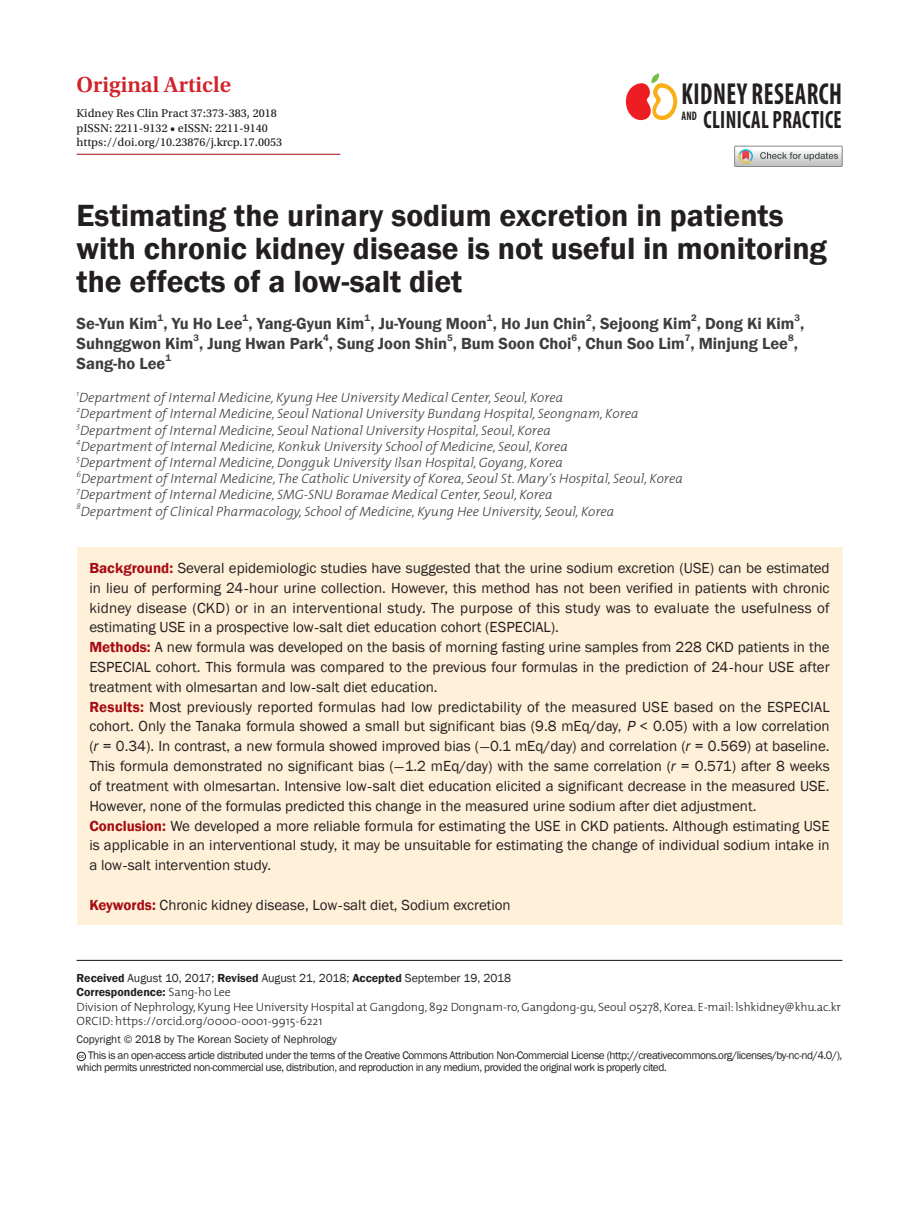
<style>
.page{position:relative;width:919px;height:1217px;background:#fff}
.page>*{position:absolute;margin:0;border:0;box-sizing:border-box;transform-origin:0 0}
.t1{font:600 31.5px/33px "Franklin Gothic";color:#231f20}
.t2{font:700 condensed 30.45px "Myriad Pro";letter-spacing:.02em;color:#231f20;scale:.82 1}
.t3{font:700 condensed 25.05px "Myriad Pro";letter-spacing:.02em;color:#231f20;scale:.82 1}
.t4{font:600 22.8px "Utopia Std";color:#d1232a}
.t5{font:600 16.5px "Franklin Gothic";color:#3e3e3f}
.t6{font:15px/19.8px "Franklin Gothic";color:#231f20}
.t7{font:italic 300 13.5px "The Mix";color:#3e3e3f}
.t8{font:300 12px/14.4px "The Mix";letter-spacing:-.01em;color:#231f20}
.t9{font:12px/14.4px "Utopia Std Capt";color:#231f20}
.t10{font:12px/14.4px "Franklin Gothic";color:#231f20}
.t11{font:11.25px/12px "Franklin Gothic";letter-spacing:-.04em;color:#231f20}
.t12{font:11.25px "Franklin Gothic";color:#231f20}
.t13{font:600 9.6px "Franklin Gothic";color:#3e3e3f}
.t14{font:italic 300 7.8px "The Mix";color:#3e3e3f}
.t15{font:3.9px "Gothic 725 BT Black A";color:#231f20}
.s1{color:#fff}
.s2{font-weight:600;color:#a70a12}
.s3{font-family:"Utopia Std Capt"}
.s4{font-style:italic}
.s5{font-weight:600}
.s6{font-family:"The Mix";font-weight:300}
</style>
<div class="page">
<div style="left:77px;top:547px;width:765px;height:377px;background:#fef0d9"></div>
<hr style="left:77px;top:154px;width:263px;height:1px;background:#a70a12">
<div style="left:734px;top:146px;width:108px;height:21px;border:1px solid #888688"></div>
<svg style="left:734px;top:146px;width:108px;height:20px"></svg>
<svg style="left:626px;top:73px;width:51px;height:47px"></svg>
<hr style="left:77px;top:959px;width:765px;height:1px;background:#231f20">
<div style="left:77px;top:1051px;width:9px;height:9px;border:1px solid #231f20;border-radius:50%"></div>
<h3 class="t4" style="left:77px;top:72px;width:156px">Original Article</h3>
<p class="t9" style="left:77px;top:106px;width:216px">Kidney Res Clin Pract 37:373-383, 2018<span class="s1">(4) </span>pISSN: 2211-9132 • eISSN: 2211-9140 https://doi.org/10.23876/j.krcp.17.0053</p>
<h2 class="t2" style="left:681px;top:74px;width:197px">KIDNEY RESEARCH</h2>
<h3 class="t3" style="left:681px;top:104px;width:197px"><sup>AND</sup> CLINICAL PRACTICE</h3>
<h1 class="t1" style="left:77px;top:199px;width:752px">Estimating the urinary sodium excretion in patients with chronic kidney disease is not useful in monitoring the effects of a low-salt diet</h1>
<p class="t5" style="left:77px;top:313px;width:729px">Se-Yun Kim , Yu Ho Lee , Yang-Gyun Kim , Ju-Young Moon , Ho Jun Chin , Sejoong Kim , Dong Ki Kim ,</p>
<p class="t13" style="left:157px;top:312px;width:7px">1</p>
<p class="t13" style="left:242px;top:312px;width:7px">1</p>
<p class="t13" style="left:364px;top:312px;width:7px">1</p>
<p class="t13" style="left:487px;top:312px;width:7px">1</p>
<p class="t13" style="left:586px;top:312px;width:7px">2</p>
<p class="t13" style="left:691px;top:312px;width:7px">2</p>
<p class="t13" style="left:794px;top:312px;width:7px">3</p>
<p class="t5" style="left:77px;top:333px;width:722px">Suhnggwon Kim , Jung Hwan Park , Sung Joon Shin , Bum Soon Choi , Chun Soo Lim , Minjung Lee ,</p>
<p class="t13" style="left:193px;top:332px;width:7px">3</p>
<p class="t13" style="left:323px;top:332px;width:7px">4</p>
<p class="t13" style="left:447px;top:332px;width:7px">5</p>
<p class="t13" style="left:571px;top:332px;width:7px">6</p>
<p class="t13" style="left:684px;top:332px;width:7px">7</p>
<p class="t13" style="left:788px;top:332px;width:7px">8</p>
<p class="t5" style="left:77px;top:353px;width:90px">Sang-ho Lee</p>
<p class="t13" style="left:165px;top:351px;width:7px">1</p>
<p class="t14" style="left:77px;top:386px;width:4px">1</p>
<p class="t7" style="left:79px;top:386px;width:485px">Department of Internal Medicine, Kyung Hee University Medical Center, Seoul, Korea</p>
<p class="t14" style="left:77px;top:403px;width:5px">2</p>
<p class="t7" style="left:80px;top:402px;width:559px">Department of Internal Medicine, Seoul National University Bundang Hospital, Seongnam, Korea</p>
<p class="t14" style="left:77px;top:419px;width:5px">3</p>
<p class="t7" style="left:80px;top:419px;width:472px">Department of Internal Medicine, Seoul National University Hospital, Seoul, Korea</p>
<p class="t14" style="left:77px;top:435px;width:6px">4</p>
<p class="t7" style="left:81px;top:435px;width:488px">Department of Internal Medicine, Konkuk University School of Medicine, Seoul, Korea</p>
<p class="t14" style="left:77px;top:451px;width:5px">5</p>
<p class="t7" style="left:80px;top:451px;width:484px">Department of Internal Medicine, Dongguk University Ilsan Hospital, Goyang, Korea</p>
<p class="t14" style="left:77px;top:467px;width:6px">6</p>
<p class="t7" style="left:81px;top:467px;width:603px">Department of Internal Medicine, The Catholic University of Korea, Seoul St. Mary’s Hospital, Seoul, Korea</p>
<p class="t14" style="left:77px;top:484px;width:5px">7</p>
<p class="t7" style="left:80px;top:483px;width:474px">Department of Internal Medicine, SMG-SNU Boramae Medical Center, Seoul, Korea</p>
<p class="t14" style="left:77px;top:500px;width:6px">8</p>
<p class="t7" style="left:81px;top:500px;width:535px">Department of Clinical Pharmacology, School of Medicine, Kyung Hee University, Seoul, Korea</p>
<p class="t6" style="left:89px;top:558px;width:741px"><span class="s2">Background:</span> Several epidemiologic studies have suggested that the urine sodium excretion (USE) can be estimated in lieu of performing 24<span class="s3">-</span>hour urine collection. However, this method has not been verified in patients with chronic kidney disease (CKD) or in an interventional study. The purpose of this study was to evaluate the usefulness of estimating USE in a prospective low<span class="s3">-</span>salt diet education cohort (ESPECIAL).<br><span class="s2">Methods:</span> A new formula was developed on the basis of morning fasting urine samples from 228 CKD patients in the ESPECIAL cohort. This formula was compared to the previous four formulas in the prediction of 24<span class="s3">-</span>hour USE after treatment with olmesartan and low<span class="s3">-</span>salt diet education.<br><span class="s2">Results:</span> Most previously reported formulas had low predictability of the measured USE based on the ESPECIAL cohort. Only the Tanaka formula showed a small but significant bias (9.8 mEq/day, <span class="s4">P</span> &lt; 0.05) with a low correlation (<span class="s4">r</span> = 0.34). In contrast, a new formula showed improved bias (<span class="s3">-</span>0.1 mEq/day) and correlation (<span class="s4">r</span> = 0.569) at baseline.<br>This formula demonstrated no significant bias (<span class="s3">-</span>1.2 mEq/day) with the same correlation (<span class="s4">r</span> = 0.571) after 8 weeks of treatment with olmesartan. Intensive low<span class="s3">-</span>salt diet education elicited a significant decrease in the measured USE.<br>However, none of the formulas predicted this change in the measured urine sodium after diet adjustment.<br><span class="s2">Conclusion:</span> We developed a more reliable formula for estimating the USE in CKD patients. Although estimating USE is applicable in an interventional study, it may be unsuitable for estimating the change of individual sodium intake in a low<span class="s3">-</span>salt intervention study.</p>
<p class="t6" style="left:89px;top:895px;width:423px"><span class="s2">Keywords:</span> Chronic kidney disease, Low<span class="s3">-</span>salt diet, Sodium excretion</p>
<p class="t10" style="left:77px;top:970px;width:436px"><span class="s5">Received</span> August 10, 2017; <span class="s5">Revised</span> August 21, 2018; <span class="s5">Accepted</span> September 19, 2018<br><span class="s5">Correspondence:</span> <span class="s6">Sang-ho Lee</span></p>
<p class="t8" style="left:77px;top:998px;width:766px">Division of Nephrology, Kyung Hee University Hospital at Gangdong, 892 Dongnam-ro, Gangdong-gu, Seoul 05278, Korea. E-mail: lshkidney@khu.ac.kr<br>ORCID: https://orcid.org/0000-0001-9915-6221</p>
<p class="t12" style="left:77px;top:1032px;width:262px">Copyright © 2018 by The Korean Society of Nephrology</p>
<p class="t15" style="left:79px;top:1053px;width:7px">CC</p>
<p class="t11" style="left:77px;top:1049px;width:767px;text-indent:12px">This is an open-access article distributed under the terms of the Creative Commons Attribution Non-Commercial License (http://creativecommons.org/licenses/by-nc-nd/4.0/), which permits unrestricted non-commercial use, distribution, and reproduction in any medium, provided the original work is properly cited.</p>
</div>
